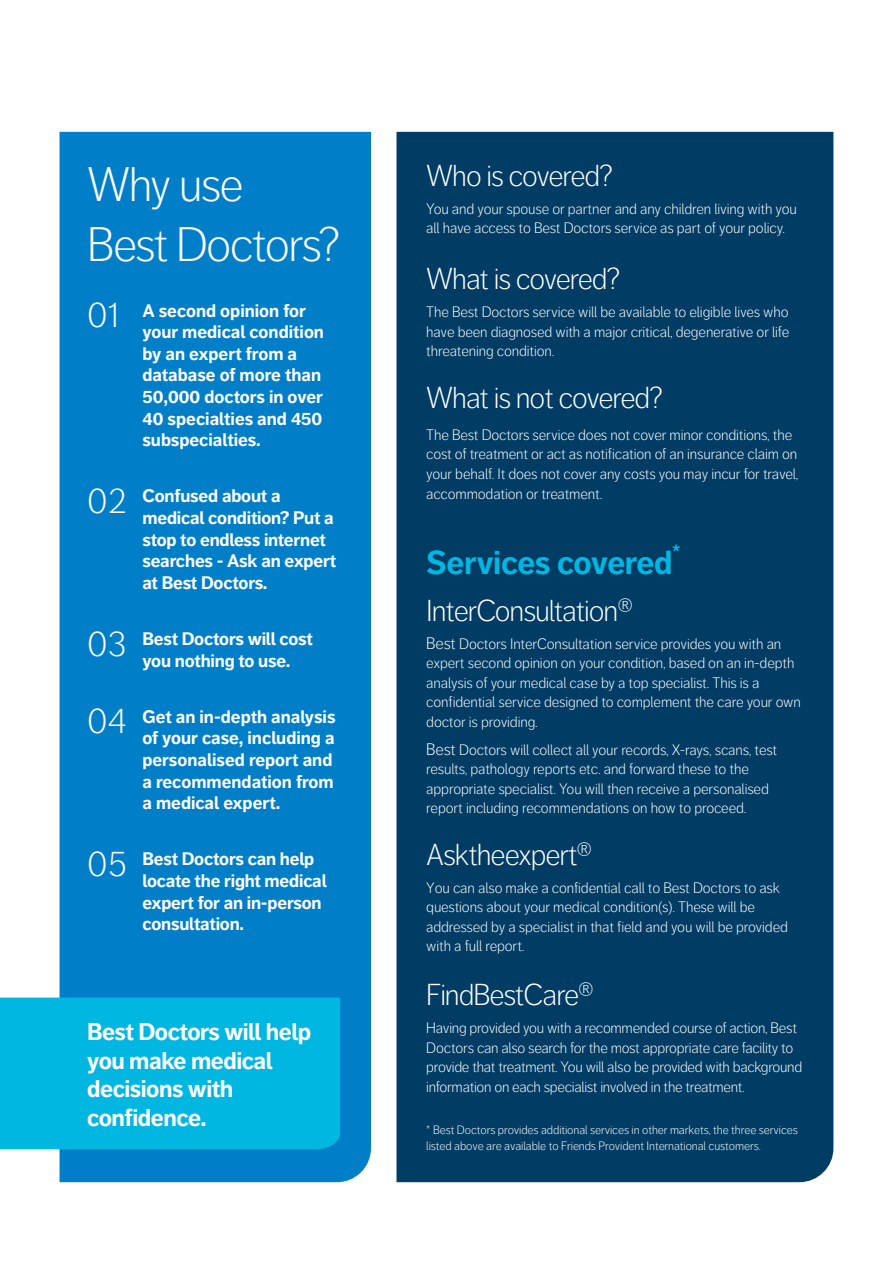
<style>
.page{position:relative;width:893px;height:1263px;background:#fff}
.page>*{position:absolute;margin:0;border:0;box-sizing:border-box;transform-origin:0 0}
.Body{font:300 48px/60px "Friends Life Dagny";letter-spacing:-.035em;color:#fff}
.Sub_Head_1{font:700 33px "Friends Life Dagny";letter-spacing:-.01em;color:#00b7e1}
.Sub_Head_1-2{font:300 30px "Friends Life Dagny";letter-spacing:-.035em;color:#fff}
.Body-2{font:300 30px "Friends Life Dagny";letter-spacing:-.035em;color:#fff}
.Body-3{font:700 24px/28.5px "Friends Life Dagny";letter-spacing:-.02em;color:#fff}
.Pull_out_text{font:700 18px/21.6px "Friends Life Dagny";letter-spacing:-.01em;color:#fff}
.Body_-_1st_indent___bullet{font:300 15px/19.5px "Friends Life Dagny";letter-spacing:-.01em;color:#fff}
.Body-4{font:300 15px/19.5px "Friends Life Dagny";letter-spacing:-.01em;color:#fff}
.Body_-_1st_indent___bullet-2{font:300 12px/16.5px "Friends Life Dagny";letter-spacing:-.01em;color:#fff}
.s1{font-weight:300;font-size:36px}
.s2{font-size:16.5px}
</style>
<div class="page">
<div style="left:60px;top:132px;width:311px;height:1050px;background:#007fc8"></div>
<div style="left:396px;top:132px;width:437px;height:1050px;background:#003c64"></div>
<div style="left:0;top:997px;width:340px;height:152px;background:#00b7e1"></div>
<p class="Body" style="left:87px;top:154px;width:254px">Why use<br>Best Doctors?</p>
<p class="Pull_out_text" style="left:142px;top:300px;width:183px;text-indent:-55px"><span class="s1">01</span> A second opinion for your medical condition by an expert from a database of more than<br>50,000 doctors in over<br>40 specialties and 450 subspecialties.</p>
<p class="Pull_out_text" style="left:142px;top:485px;width:195px;text-indent:-55px"><span class="s1">02</span> Confused about a medical condition? Put a stop to endless internet searches - Ask an expert at Best Doctors.</p>
<p class="Pull_out_text" style="left:142px;top:628px;width:172px;text-indent:-55px"><span class="s1">03</span> Best Doctors will cost you nothing to use.</p>
<p class="Pull_out_text" style="left:142px;top:706px;width:195px;text-indent:-55px"><span class="s1">04</span> Get an in-depth analysis of your case, including a personalised report and a recommendation from a medical expert.</p>
<p class="Pull_out_text" style="left:142px;top:848px;width:186px;text-indent:-55px"><span class="s1">05</span> Best Doctors can help locate the right medical expert for an in-person consultation.</p>
<p class="Body-3" style="left:87px;top:1017px;width:225px">Best Doctors will help you make medical decisions with confidence.</p>
<p class="Sub_Head_1-2" style="left:426px;top:159px;width:188px">Who is covered?</p>
<p class="Body-4" style="left:426px;top:199px;width:372px">You and your spouse or partner and any children living with you all have access to Best Doctors service as part of your policy.</p>
<p class="Sub_Head_1-2" style="left:426px;top:262px;width:195px">What is covered?</p>
<p class="Body-4" style="left:426px;top:302px;width:364px;text-align:justify">The Best Doctors service will be available to eligible lives who have been diagnosed with a major critical, degenerative or life threatening condition.</p>
<p class="Sub_Head_1-2" style="left:426px;top:380px;width:238px">What is not covered?</p>
<p class="Body-4" style="left:426px;top:425px;width:374px">The Best Doctors service does not cover minor conditions, the cost of treatment or act as notification of an insurance claim on your behalf. It does not cover any costs you may incur for travel, accommodation or treatment.</p>
<p class="Sub_Head_1" style="left:426px;top:543px;width:256px">Services covered<sup>*</sup></p>
<p class="Body-2" style="left:426px;top:594px;width:208px">InterConsultation®</p>
<p class="Body_-_1st_indent___bullet" style="left:426px;top:634px;width:376px"><span class="s2">Best</span> Doctors InterConsultation service provides you with an expert second opinion on your condition, based on an in-depth analysis of your medical case by a top specialist. This is a confidential service designed to complement the care your own doctor is providing.</p>
<p class="Body_-_1st_indent___bullet" style="left:426px;top:740px;width:352px"><span class="s2">Best</span> Doctors will collect all your records, X-rays, scans, test results, pathology reports etc. and forward these to the appropriate specialist. You will then receive a personalised report including recommendations on how to proceed.</p>
<p class="Body-2" style="left:426px;top:838px;width:167px">Asktheexpert®</p>
<p class="Body_-_1st_indent___bullet" style="left:426px;top:878px;width:363px">You can also make a confidential call to Best Doctors to ask questions about your medical condition(s). These will be addressed by a specialist in that field and you will be provided with a full report.</p>
<p class="Body-2" style="left:426px;top:978px;width:169px">FindBestCare®</p>
<p class="Body_-_1st_indent___bullet" style="left:426px;top:1018px;width:377px">Having provided you with a recommended course of action, Best Doctors can also search for the most appropriate care facility to provide that treatment. You will also be provided with background information on each specialist involved in the treatment.</p>
<p class="Body_-_1st_indent___bullet-2" style="left:426px;top:1121px;width:373px">* Best Doctors provides additional services in other markets, the three services listed above are available to Friends Provident International customers.</p>
</div>
